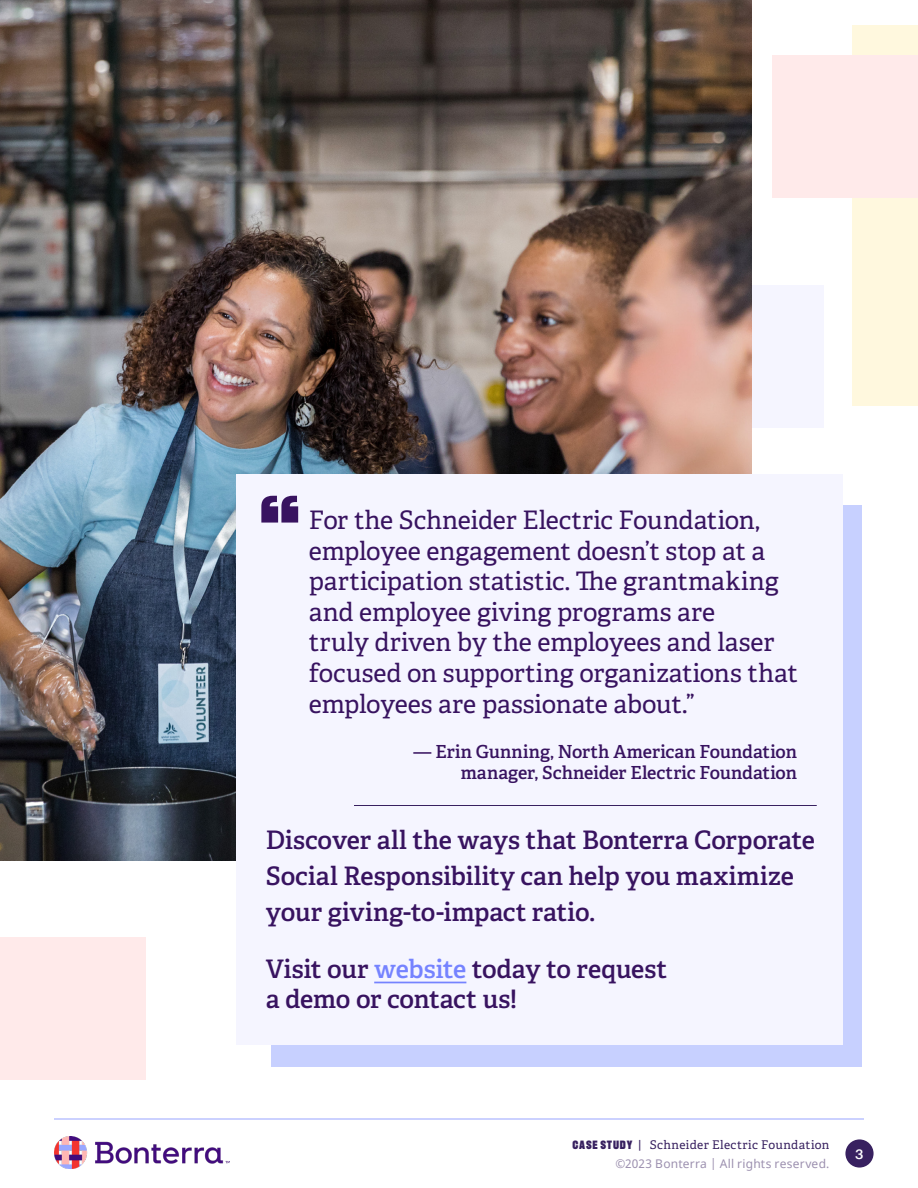
<style>
.page{position:relative;width:918px;height:1188px;background:#fff}
.page>*{position:absolute;margin:0;border:0;box-sizing:border-box;transform-origin:0 0}
.Footer_Title{font:900 90px "Recent Grotesk";color:#381360}
.t1{font:25.5px/30.6px "Adelle";letter-spacing:-.005em;color:#381360}
.t2{font:600 25.5px/36px "Adelle";letter-spacing:-.005em;color:#381360}
.Footer_Title-2{font:600 18px/21.6px "Adelle";color:#381360;text-align:right}
.t3{font:500 13.5px "Graphik";color:#fff}
.t4{font:12px "Adelle";letter-spacing:.035em;color:#382160}
.t5{font:12px "Noto Sans";letter-spacing:.02em;color:#9c90af}
.s1{color:#7583ff}
.s2{font-family:"Recent Grotesk";font-weight:900}
</style>
<div class="page">
<div style="left:845px;top:1139px;width:29px;height:29px;background:#382160;border-radius:50%"></div>
<hr style="left:54px;top:1118px;width:810px;height:2px;background:#bac2ff">
<img style="left:54px;top:1136px;width:176px;height:33px">
<img style="left:0;top:0;width:752px;height:861px">
<div style="left:853px;top:26px;width:65px;height:380px;background:#fff8de"></div>
<div style="left:0;top:938px;width:145px;height:142px;background:#ffeaea"></div>
<div style="left:773px;top:56px;width:145px;height:142px;background:#ffeaea"></div>
<div style="left:271px;top:505px;width:591px;height:561px;background:#c7d0ff"></div>
<div style="left:236px;top:474px;width:607px;height:571px;background:#f5f5ff"></div>
<hr style="left:374px;top:982px;width:92px;height:1px;background:#7583ff">
<hr style="left:354px;top:805px;width:463px;height:1px;background:#382160">
<p class="Footer_Title" style="left:260px;top:476px;width:42px">“</p>
<p class="t1" style="left:309px;top:505px;width:491px">For the Schneider Electric Foundation, employee engagement doesn’t stop at a participation statistic. The grantmaking and employee giving programs are<br>truly driven by the employees and laser focused on supporting organizations that employees are passionate about.”</p>
<p class="Footer_Title-2" style="left:414px;top:741px;width:385px">— Erin Gunning, North American Foundation manager, Schneider Electric Foundation</p>
<p class="t2" style="left:266px;top:822px;width:551px">Discover all the ways that Bonterra Corporate<br>Social Responsibility can help you maximize your giving-to-impact ratio.</p>
<p class="t2" style="left:266px;top:954px;width:403px;line-height:30.6px">Visit our <span class="s1">website</span> today to request a demo or contact us!</p>
<p class="t4" style="left:573px;top:1138px;width:258px"><span class="s2">CASE STUDY</span> | Schneider Electric Foundation</p>
<p class="t5" style="left:615px;top:1155px;width:216px">©2023 Bonterra | All rights reserved.</p>
<p class="t3" style="left:855px;top:1144px;width:10px">3</p>
</div>
